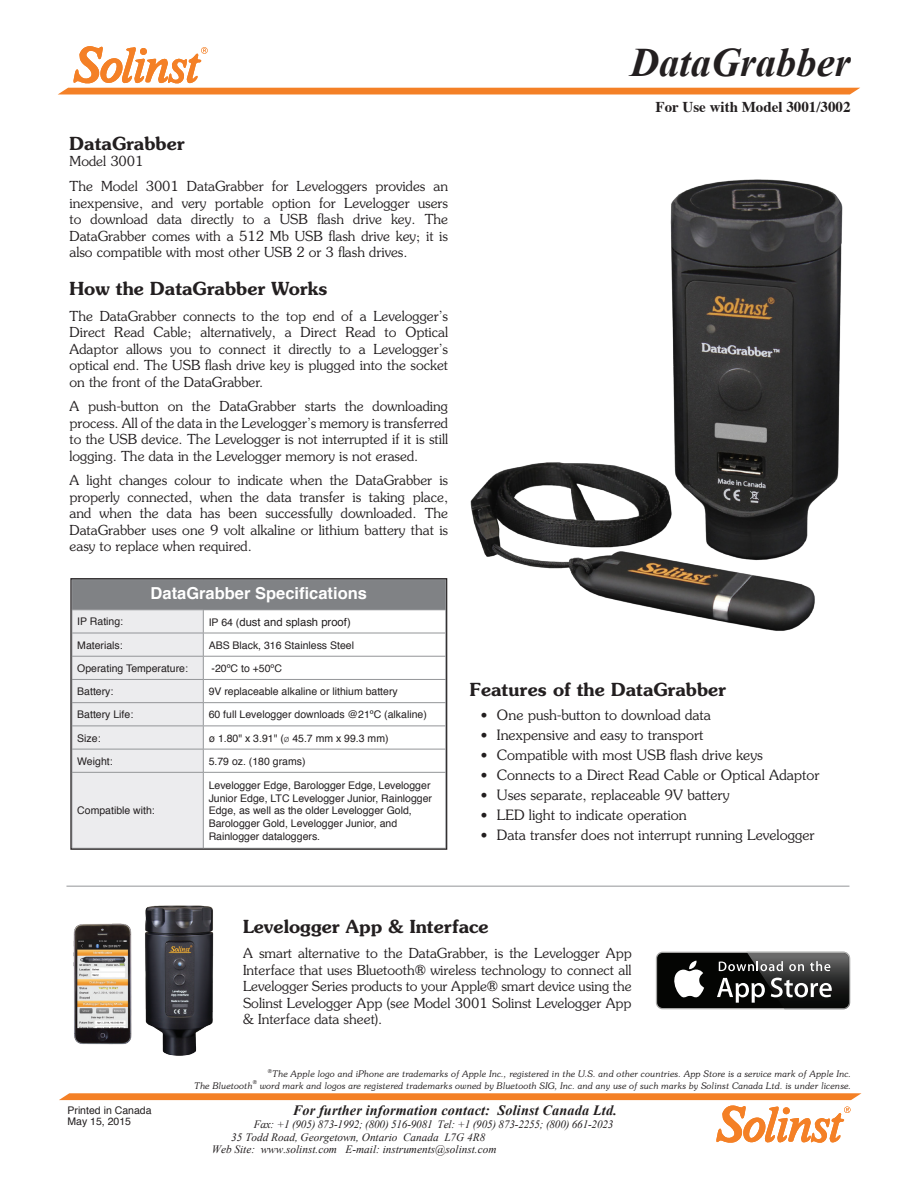
<style>
.page{position:relative;width:918px;height:1188px;background:#fff}
.page>*{position:absolute;margin:0;border:0;box-sizing:border-box;transform-origin:0 0}
.t1{font:italic 700 40.5px "Times New Roman";color:#231f20}
.Body_Subtitles{font:600 18px "Souvenir Std";color:#231f20}
.Table_First_Column_T{font:700 16.5px "Helvetica";color:#fff}
.t2{font:700 15px "Times";color:#231f20}
.t3{font:300 14.25px "Souvenir Std";color:#231f20}
.t4{font:italic 700 14.25px "Times New Roman";letter-spacing:.01em;color:#231f20}
.Body_Text{font:300 13.8px/16.5px "Souvenir Std";color:#231f20;text-align:justify}
.t5{font:italic 11.25px "Times New Roman";color:#231f20}
.t6{font:italic 11.25px "Times New Roman";letter-spacing:-.02em;color:#231f20}
.Table_Column_Content{font:11.25px "Helvetica";color:#231f20}
.Table_Content_Body_T{font:10.5px/12.6px "Helvetica";color:#231f20}
.Table_Column_Content-2{font:10.5px "Helvetica";color:#231f20}
.t7{font:italic 300 9px "Souvenir Std";color:#231f20}
.t8{font:italic 300 5.25px "Souvenir Std";color:#231f20}
.s1{font-size:10.5px}
.s2{font-family:"Myriad Pro";font-weight:300}
</style>
<div class="page">
<img style="left:73px;top:923px;width:59px;height:122px">
<div style="left:656px;top:952px;width:194px;height:57px;background:#979796;border-radius:7px"></div>
<div style="left:657px;top:953px;width:192px;height:55px;background:#040503;border-radius:6px"></div>
<svg style="left:674px;top:961px;width:30px;height:36px"></svg>
<img style="left:747px;top:952px;width:103px;height:57px">
<img style="left:747px;top:953px;width:102px;height:55px">
<svg style="left:717px;top:978px;width:48px;height:25px"></svg>
<svg style="left:771px;top:978px;width:61px;height:19px"></svg>
<svg style="left:719px;top:961px;width:64px;height:10px"></svg>
<svg style="left:789px;top:964px;width:15px;height:7px"></svg>
<svg style="left:810px;top:961px;width:20px;height:10px"></svg>
<img style="left:145px;top:905px;width:69px;height:151px">
<svg style="left:59px;top:1093px;width:803px;height:7px;background:#f48631"></svg>
<svg style="left:716px;top:1106px;width:134px;height:37px"></svg>
<svg style="left:58px;top:46px;width:802px;height:48px"></svg>
<hr style="left:66px;top:886px;width:783px;height:1px;background:#939598">
<div style="left:72px;top:580px;width:374px;height:30px;background:#808285"></div>
<hr style="left:203px;top:609px;width:243px;height:1px;background:#939598">
<hr style="left:203px;top:633px;width:243px;height:1px;background:#939598">
<hr style="left:203px;top:656px;width:243px;height:1px;background:#939598">
<hr style="left:203px;top:679px;width:243px;height:1px;background:#939598">
<hr style="left:203px;top:702px;width:243px;height:1px;background:#939598">
<hr style="left:203px;top:726px;width:243px;height:1px;background:#939598">
<hr style="left:203px;top:749px;width:243px;height:1px;background:#939598">
<svg style="left:72px;top:609px;width:132px;height:239px;background:#e8e8ea"></svg>
<hr style="left:72px;top:772px;width:131px;height:1px;background:#939598">
<hr style="left:72px;top:773px;width:1px;height:75px;background:#939598">
<hr style="left:203px;top:772px;width:243px;height:1px;background:#939598">
<hr style="left:203px;top:773px;width:1px;height:75px;background:#939598">
<div style="left:70px;top:578px;width:377px;height:272px;border:1px solid #231f20"></div>
<img style="left:470px;top:179px;width:373px;height:452px">
<h1 class="t1" style="left:630px;top:34px;width:222px">DataGrabber</h1>
<p class="Body_Subtitles" style="left:70px;top:132px;width:117px">DataGrabber</p>
<p class="Body_Text" style="left:70px;top:153px;width:75px">Model 3001</p>
<p class="Body_Text" style="left:70px;top:178px;width:380px">The Model 3001 DataGrabber for Leveloggers provides an inexpensive, and very portable option for Levelogger users to download data directly to a USB flash drive key. The DataGrabber comes with a 512 Mb USB flash drive key; it is also compatible with most other USB 2 or 3 flash drives.</p>
<p class="Body_Subtitles" style="left:70px;top:278px;width:260px">How the DataGrabber Works</p>
<p class="Body_Text" style="left:70px;top:307px;width:380px">The DataGrabber connects to the top end of a Levelogger’s Direct Read Cable; alternatively, a Direct Read to Optical Adaptor allows you to connect it directly to a Levelogger’s optical end. The USB flash drive key is plugged into the socket on the front of the DataGrabber.</p>
<p class="Body_Text" style="left:70px;top:398px;width:380px">A push-button on the DataGrabber starts the downloading process. All of the data in the Levelogger’s memory is transferred to the USB device. The Levelogger is not interrupted if it is still logging. The data in the Levelogger memory is not erased.</p>
<p class="Body_Text" style="left:70px;top:472px;width:380px">A light changes colour to indicate when the DataGrabber is properly connected, when the data transfer is taking place, and when the data has been successfully downloaded. The DataGrabber uses one 9 volt alkaline or lithium battery that is easy to replace when required.</p>
<p class="Table_First_Column_T" style="left:151px;top:582px;width:218px">DataGrabber Specifications</p>
<p class="Table_Column_Content-2" style="left:77px;top:615px;width:47px">IP Rating:</p>
<p class="Table_Column_Content" style="left:209px;top:614px;width:144px"><span class="s1">IP 64 (</span>dust and splash proof)</p>
<p class="Table_Column_Content-2" style="left:77px;top:638px;width:47px">Materials:</p>
<p class="Table_Column_Content-2" style="left:209px;top:638px;width:147px">ABS Black, 316 Stainless Steel</p>
<p class="Table_Column_Content-2" style="left:77px;top:661px;width:112px">Operating Temperature:</p>
<p class="Table_Column_Content-2" style="left:212px;top:661px;width:72px">-20ºC to +50ºC</p>
<p class="Table_Column_Content-2" style="left:77px;top:684px;width:38px">Battery:</p>
<p class="Table_Content_Body_T" style="left:209px;top:686px;width:191px">9V replaceable alkaline or lithium battery</p>
<p class="Table_Column_Content-2" style="left:77px;top:708px;width:58px">Battery Life:</p>
<p class="Table_Column_Content-2" style="left:209px;top:708px;width:220px">60 full Levelogger downloads @21ºC (alkaline)</p>
<p class="Table_Column_Content-2" style="left:77px;top:731px;width:25px">Size:</p>
<p class="Table_Content_Body_T" style="left:209px;top:732px;width:181px">ø 1.80" x 3.91" (<span class="s2">ø</span> 45.7 mm x 99.3 mm)</p>
<p class="Table_Column_Content-2" style="left:77px;top:754px;width:37px">Weight:</p>
<p class="Table_Content_Body_T" style="left:209px;top:755px;width:98px">5.79 oz. (180 grams)</p>
<p class="Table_Column_Content-2" style="left:77px;top:804px;width:79px">Compatible with:</p>
<p class="Table_Content_Body_T" style="left:209px;top:780px;width:225px">Levelogger Edge, Barologger Edge, Levelogger Junior Edge, LTC Levelogger Junior, Rainlogger Edge, as well as the older Levelogger Gold, Barologger Gold, Levelogger Junior, and Rainlogger dataloggers.</p>
<p class="t2" style="left:656px;top:93px;width:196px">For Use with Model 3001/3002</p>
<p class="Body_Subtitles" style="left:470px;top:678px;width:258px">Features of the DataGrabber</p>
<p class="t3" style="left:481px;top:706px;width:232px">• One push-button to download data</p>
<p class="t3" style="left:481px;top:726px;width:224px">• Inexpensive and easy to transport</p>
<p class="t3" style="left:481px;top:746px;width:284px">• Compatible with most USB flash drive keys</p>
<p class="t3" style="left:481px;top:767px;width:340px">• Connects to a Direct Read Cable or Optical Adaptor</p>
<p class="t3" style="left:481px;top:787px;width:250px">• Uses separate, replaceable 9V battery</p>
<p class="t3" style="left:481px;top:807px;width:208px">• LED light to indicate operation</p>
<p class="t3" style="left:481px;top:827px;width:335px">• Data transfer does not interrupt running Levelogger</p>
<p class="Body_Subtitles" style="left:243px;top:915px;width:247px">Levelogger App &amp; Interface</p>
<p class="Body_Text" style="left:243px;top:945px;width:390px">A smart alternative to the DataGrabber, is the Levelogger App Interface that uses Bluetooth® wireless technology to connect all Levelogger Series products to your Apple® smart device using the Solinst Levelogger App (see Model 3001 Solinst Levelogger App &amp; Interface data sheet).</p>
<p class="Table_Content_Body_T" style="left:68px;top:1105px;width:86px;line-height:11.2px">Printed in Canada<br>May 15, 2015</p>
<p class="t8" style="left:268px;top:1068px;width:6px">®</p>
<p class="t7" style="left:272px;top:1069px;width:581px">The Apple logo and iPhone are trademarks of Apple Inc., registered in the U.S. and other countries. App Store is a service mark of Apple Inc.</p>
<p class="t7" style="left:194px;top:1080px;width:60px">The Bluetooth</p>
<p class="t8" style="left:253px;top:1079px;width:6px">®</p>
<p class="t7" style="left:260px;top:1080px;width:593px">word mark and logos are registered trademarks owned by Bluetooth SIG, Inc. and any use of such marks by Solinst Canada Ltd. is under license.</p>
<p class="t4" style="left:293px;top:1100px;width:326px">For further information contact: Solinst Canada Ltd.</p>
<p class="t6" style="left:254px;top:1116px;width:361px">Fax: +1 (905) 873-1992; (800) 516-9081 Tel: +1 (905) 873-2255; (800) 661-2023</p>
<p class="t5" style="left:231px;top:1129px;width:256px">35 Todd Road, Georgetown, Ontario Canada L7G 4R8</p>
<p class="t5" style="left:212px;top:1142px;width:286px">Web Site: www.solinst.com E-mail: instruments@solinst.com</p>
</div>
